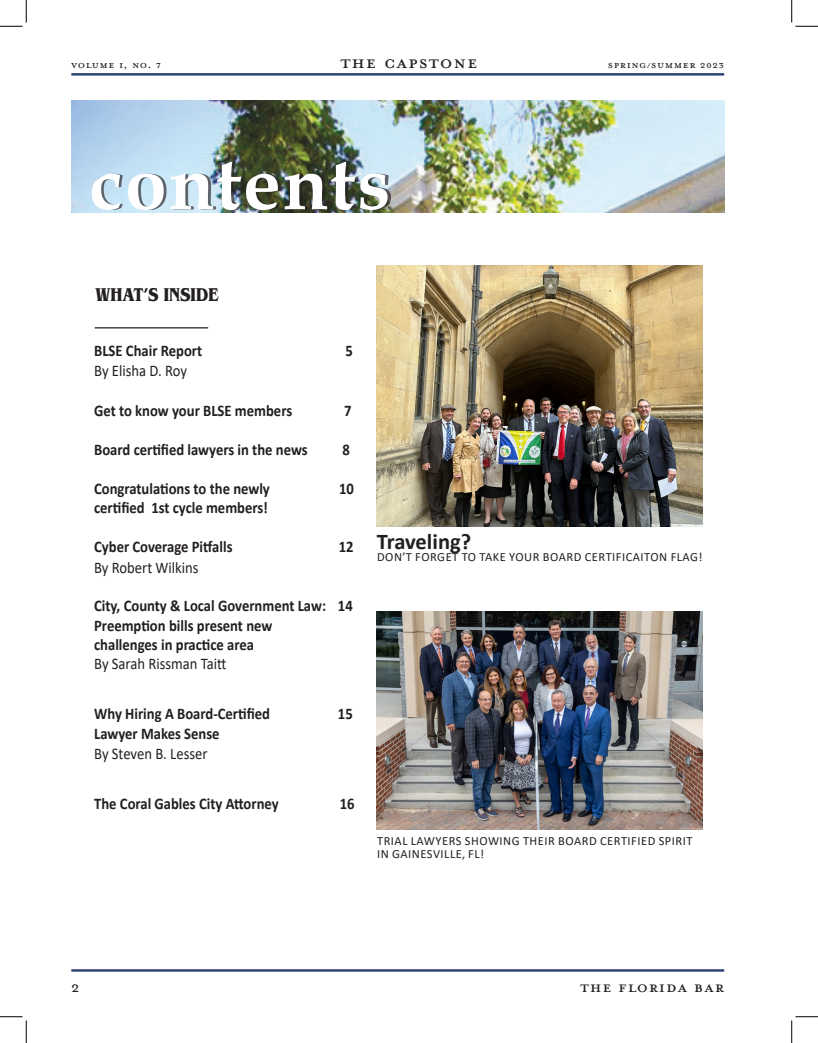
<style>
.page{position:relative;width:818px;height:1043px;background:#fff}
.page>*{position:absolute;margin:0;border:0;box-sizing:border-box;transform-origin:0 0}
.t1{font:700 75px "Book Antiqua";letter-spacing:.025em;color:#fff}
.t2{font:25.62px "Mrs Eaves All Petite Caps OT";letter-spacing:.03em;color:#231f20}
.t3{font:22.5px "Mrs Eaves All Petite Caps OT";letter-spacing:.03em;color:#231f20}
.t4{font:700 22.5px "Calibri";letter-spacing:-.005em;color:#231f20}
.t5{font:700 19.38px "Benguiat Pro ITC";color:#231f20;scale:.81 1}
.t6{font:700 16.25px/19.4px "Calibri";color:#231f20;scale:.9 1}
.t7{font:16.25px "Calibri";color:#231f20;scale:.9 1}
.t8{font:700 16.25px "Calibri";color:#211d1e;scale:.9 1}
.t9{font:15px "Mrs Eaves All Petite Caps OT";letter-spacing:.03em;color:#231f20}
.t10{font:12.5px/12.5px "Calibri";letter-spacing:.04em;color:#231f20}
</style>
<div class="page">
<hr style="left:71px;top:73px;width:653px;height:3px;background:#314479">
<hr style="left:71px;top:969px;width:653px;height:2px;background:#314479">
<svg style="left:0;top:0;width:27px;height:27px"></svg>
<svg style="left:791px;top:0;width:27px;height:27px"></svg>
<svg style="left:791px;top:1016px;width:27px;height:26px"></svg>
<svg style="left:0;top:1016px;width:27px;height:26px"></svg>
<hr style="left:95px;top:327px;width:113px;height:1px;background:#231f20">
<img style="left:71px;top:100px;width:653px;height:112px">
<div style="left:94px;top:162px;width:296px;height:48px;background:#231f20;opacity:.67"></div>
<img style="left:377px;top:266px;width:325px;height:260px">
<img style="left:377px;top:612px;width:325px;height:217px">
<h2 class="t2" style="left:340px;top:50px;width:138px">THE CAPSTONE</h2>
<p class="t9" style="left:71px;top:57px;width:91px">Volume I, No. 7</p>
<p class="t9" style="left:608px;top:57px;width:118px">Spring/Summer 2023</p>
<p class="t1" style="left:90px;top:132px;width:302px">contents</p>
<p class="t5" style="left:96px;top:283px;width:154px">WHAT’S INSIDE</p>
<h3 class="t6" style="left:94px;top:340px;width:122px">BLSE Chair Report</h3>
<h3 class="t6" style="left:345px;top:340px;width:10px">5</h3>
<h3 class="t7" style="left:94px;top:360px;width:105px">By Elisha D. Roy</h3>
<h3 class="t6" style="left:94px;top:401px;width:221px">Get to know your BLSE members</h3>
<h3 class="t6" style="left:344px;top:401px;width:10px">7</h3>
<h3 class="t6" style="left:94px;top:440px;width:239px">Board certified lawyers in the news</h3>
<h3 class="t6" style="left:342px;top:440px;width:10px">8</h3>
<h3 class="t6" style="left:94px;top:478px;width:197px">Congratulations to the newly</h3>
<h3 class="t6" style="left:339px;top:478px;width:18px">10</h3>
<h3 class="t6" style="left:94px;top:498px;width:195px">certified 1st cycle members!</h3>
<h3 class="t6" style="left:94px;top:536px;width:155px">Cyber Coverage Pitfalls</h3>
<h3 class="t8" style="left:339px;top:535px;width:18px">12</h3>
<p class="t7" style="left:94px;top:556px;width:118px">By Robert Wilkins</p>
<p class="t6" style="left:94px;top:596px;width:289px">City, County &amp; Local Government Law: 14<br>Preemption bills present new<br>challenges in practice area</p>
<p class="t7" style="left:94px;top:652px;width:148px">By Sarah Rissman Taitt</p>
<p class="t6" style="left:94px;top:704px;width:197px">Why Hiring A Board-Certified</p>
<p class="t6" style="left:338px;top:704px;width:18px">15</p>
<h3 class="t6" style="left:94px;top:723px;width:141px">Lawyer Makes Sense</h3>
<h3 class="t7" style="left:94px;top:742px;width:127px">By Steven B. Lesser</h3>
<p class="t6" style="left:94px;top:794px;width:206px">The Coral Gables City Attorney</p>
<p class="t6" style="left:340px;top:794px;width:18px">16</p>
<p class="t4" style="left:377px;top:525px;width:96px">Traveling?</p>
<p class="t10" style="left:377px;top:550px;width:327px">DON’T FORGET TO TAKE YOUR BOARD CERTIFICAITON FLAG!</p>
<p class="t10" style="left:377px;top:834px;width:317px">TRIAL LAWYERS SHOWING THEIR BOARD CERTIFIED SPIRIT<br>IN GAINESVILLE, FL!</p>
<h3 class="t3" style="left:71px;top:976px;width:10px">2</h3>
<h3 class="t3" style="left:580px;top:976px;width:146px">THE FLORIDA BAR</h3>
</div>
